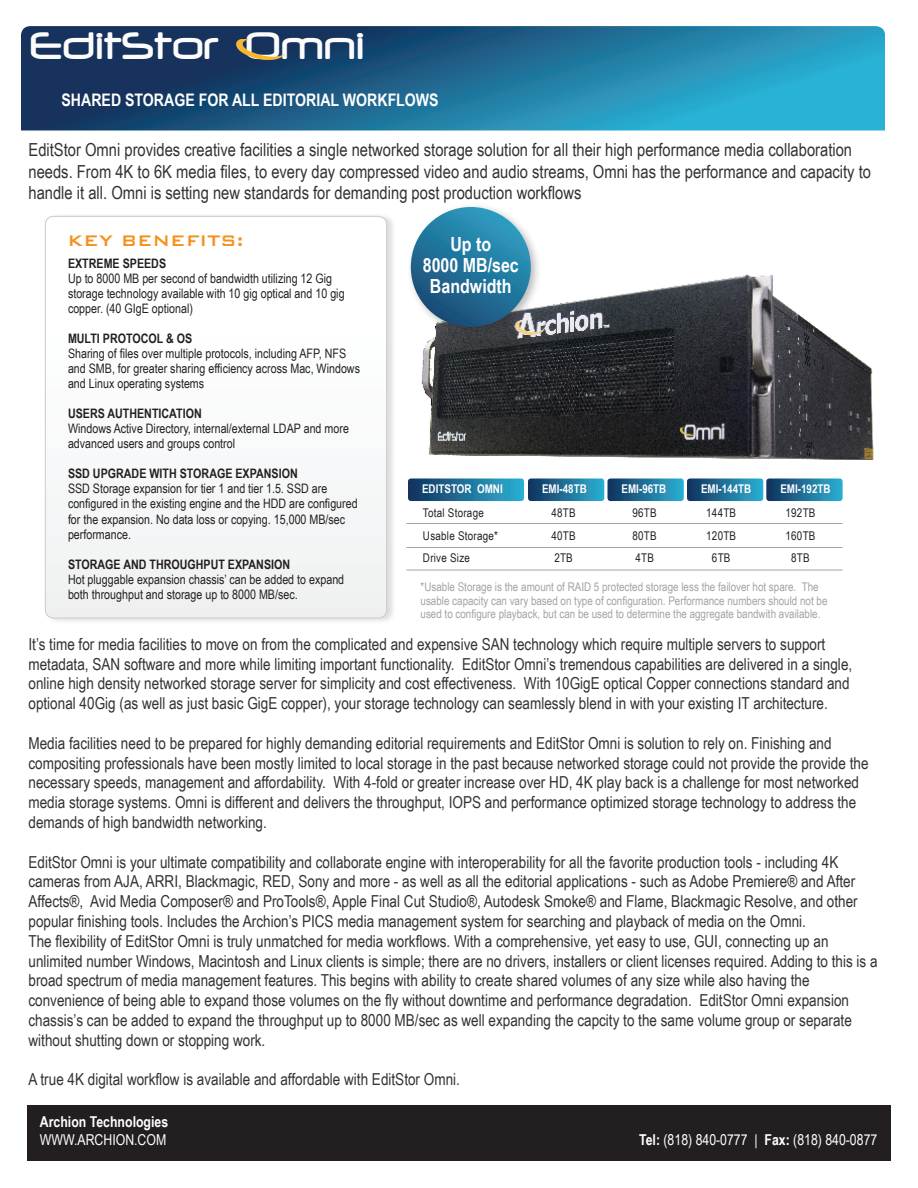
<style>
.page{position:relative;width:918px;height:1188px;background:#fff}
.page>*{position:absolute;margin:0;border:0;box-sizing:border-box;transform-origin:0 0}
.t1{font:45px "Neuropol";color:#fcfcfc}
.t2{font:500 20.55px "Bank Gothic BT";color:#f6911e}
.t3{font:700 19.5px/21px "Arial Narrow";color:#fff;text-align:center}
.t4{font:18px/21.6px "Arial Narrow";color:#313232}
.t5{font:700 17.25px "Arial Narrow";color:#fff}
.t6{font:16.5px/19.8px "Arial Narrow";color:#313232}
.t7{font:15px "Arial Narrow";color:#fff}
.t8{font:700 15px "Arial Narrow";color:#fff}
.t9{font:13.05px/15px "Arial Narrow";color:#231f20}
.t10{font:700 13.05px "Arial Narrow";color:#231f20}
.t11{font:12px/13.5px "Arial Narrow";color:#a2a3a7}
.t12{font:12px/22.5px "Arial Narrow";letter-spacing:.02em;color:#231f20;text-align:justify}
.t13{font:700 12px "Arial Narrow";color:#fff}
.s1{font-weight:700}
</style>
<div class="page">
<div style="left:27px;top:1106px;width:864px;height:55px;background:#231f20"></div>
<svg style="left:21px;top:26px;width:864px;height:104px;background:#1f6b92"></svg>
<img style="left:236px;top:39px;width:49px;height:21px">
<div style="left:44px;top:212px;width:353px;height:413px;background:#231f20;opacity:.15"></div>
<svg style="left:45px;top:216px;width:342px;height:402px"></svg>
<hr style="left:406px;top:523px;width:437px;height:1px;background:#a2a3a7">
<hr style="left:406px;top:547px;width:437px;height:1px;background:#a2a3a7">
<hr style="left:406px;top:570px;width:437px;height:1px;background:#a2a3a7">
<svg style="left:408px;top:478px;width:435px;height:23px;background:#2c799e"></svg>
<img style="left:343px;top:212px;width:531px;height:257px">
<div style="left:406px;top:202px;width:136px;height:136px;background:#231f20;opacity:.32"></div>
<svg style="left:411px;top:207px;width:120px;height:120px;background:#22749b"></svg>
<h1 class="t1" style="left:30px;top:22px;width:336px">EditStor Omni</h1>
<p class="t5" style="left:62px;top:86px;width:379px">SHARED STORAGE FOR ALL EDITORIAL WORKFLOWS</p>
<p class="t4" style="left:28px;top:138px;width:844px">EditStor Omni provides creative facilities a single networked storage solution for all their high performance media collaboration needs. From 4K to 6K media files, to every day compressed video and audio streams, Omni has the performance and capacity to handle it all. Omni is setting new standards for demanding post production workflows</p>
<p class="t2" style="left:67px;top:229px;width:178px">KEY BENEFITS:</p>
<p class="t10" style="left:68px;top:254px;width:100px">EXTREME SPEEDS</p>
<p class="t9" style="left:68px;top:271px;width:278px">Up to 8000 MB per second of bandwidth utilizing 12 Gig storage technology available with 10 gig optical and 10 gig copper. (40 GIgE optional)</p>
<p class="t10" style="left:68px;top:329px;width:126px">MULTI PROTOCOL &amp; OS</p>
<p class="t9" style="left:68px;top:346px;width:294px">Sharing of files over multiple protocols, including AFP, NFS and SMB, for greater sharing efficiency across Mac, Windows and Linux operating systems</p>
<p class="t10" style="left:68px;top:404px;width:135px">USERS AUTHENTICATION</p>
<p class="t9" style="left:68px;top:421px;width:282px">Windows Active Directory, internal/external LDAP and more advanced users and groups control</p>
<p class="t10" style="left:68px;top:464px;width:231px">SSD UPGRADE WITH STORAGE EXPANSION</p>
<p class="t9" style="left:68px;top:481px;width:291px">SSD Storage expansion for tier 1 and tier 1.5. SSD are configured in the existing engine and the HDD are configured for the expansion. No data loss or copying. 15,000 MB/sec performance.</p>
<p class="t10" style="left:68px;top:554px;width:224px">STORAGE AND THROUGHPUT EXPANSION</p>
<p class="t9" style="left:68px;top:571px;width:278px">Hot pluggable expansion chassis’ can be added to expand both throughput and storage up to 8000 MB/sec.</p>
<p class="t3" style="left:423px;top:233px;width:97px">Up to<br>8000 MB/sec<br>Bandwidth</p>
<p class="t13" style="left:422px;top:480px;width:82px">EDITSTOR OMNI</p>
<p class="t13" style="left:542px;top:480px;width:46px">EMI-48TB</p>
<p class="t13" style="left:622px;top:480px;width:46px">EMI-96TB</p>
<p class="t13" style="left:701px;top:480px;width:52px">EMI-144TB</p>
<p class="t13" style="left:780px;top:480px;width:52px">EMI-192TB</p>
<p class="t12" style="left:786px;top:501px;width:31px;text-align:center">192TB<br>160TB<br>8TB</p>
<p class="t12" style="left:423px;top:501px;width:77px;text-align:left">Total Storage<br>Usable Storage*<br>Drive Size</p>
<p class="t12" style="left:552px;top:501px;width:26px">48TB 40TB 2TB</p>
<p class="t12" style="left:633px;top:501px;width:26px">96TB 80TB 4TB</p>
<p class="t12" style="left:706px;top:501px;width:31px;text-align:center">144TB<br>120TB<br>6TB</p>
<p class="t11" style="left:421px;top:580px;width:408px">*Usable Storage is the amount of RAID 5 protected storage less the failover hot spare. The usable capacity can vary based on type of configuration. Performance numbers should not be used to configure playback, but can be used to determine the aggregate bandwith available.</p>
<p class="t6" style="left:28px;top:634px;width:825px">It’s time for media facilities to move on from the complicated and expensive SAN technology which require multiple servers to support metadata, SAN software and more while limiting important functionality. EditStor Omni’s tremendous capabilities are delivered in a single, online high density networked storage server for simplicity and cost effectiveness. With 10GigE optical Copper connections standard and optional 40Gig (as well as just basic GigE copper), your storage technology can seamlessly blend in with your existing IT architecture.</p>
<p class="t6" style="left:28px;top:733px;width:842px">Media facilities need to be prepared for highly demanding editorial requirements and EditStor Omni is solution to rely on. Finishing and compositing professionals have been mostly limited to local storage in the past because networked storage could not provide the provide the necessary speeds, management and affordability. With 4-fold or greater increase over HD, 4K play back is a challenge for most networked media storage systems. Omni is different and delivers the throughput, IOPS and performance optimized storage technology to address the demands of high bandwidth networking.</p>
<p class="t6" style="left:28px;top:851px;width:851px">EditStor Omni is your ultimate compatibility and collaborate engine with interoperability for all the favorite production tools - including 4K cameras from AJA, ARRI, Blackmagic, RED, Sony and more - as well as all the editorial applications - such as Adobe Premiere® and After Affects®, Avid Media Composer® and ProTools®, Apple Final Cut Studio®, Autodesk Smoke® and Flame, Blackmagic Resolve, and other popular finishing tools. Includes the Archion’s PICS media management system for searching and playback of media on the Omni.<br>The flexibility of EditStor Omni is truly unmatched for media workflows. With a comprehensive, yet easy to use, GUI, connecting up an unlimited number Windows, Macintosh and Linux clients is simple; there are no drivers, installers or client licenses required. Adding to this is a broad spectrum of media management features. This begins with ability to create shared volumes of any size while also having the convenience of being able to expand those volumes on the fly without downtime and performance degradation. EditStor Omni expansion chassis’s can be added to expand the throughput up to 8000 MB/sec as well expanding the capcity to the same volume group or separate without shutting down or stopping work.</p>
<p class="t6" style="left:28px;top:1069px;width:433px">A true 4K digital workflow is available and affordable with EditStor Omni.</p>
<p class="t8" style="left:40px;top:1110px;width:130px">Archion Technologies</p>
<p class="t7" style="left:40px;top:1129px;width:128px">WWW.ARCHION.COM</p>
<p class="t7" style="left:639px;top:1129px;width:240px"><span class="s1">Tel:</span> (818) 840-0777 | <span class="s1">Fax:</span> (818) 840-0877</p>
</div>
